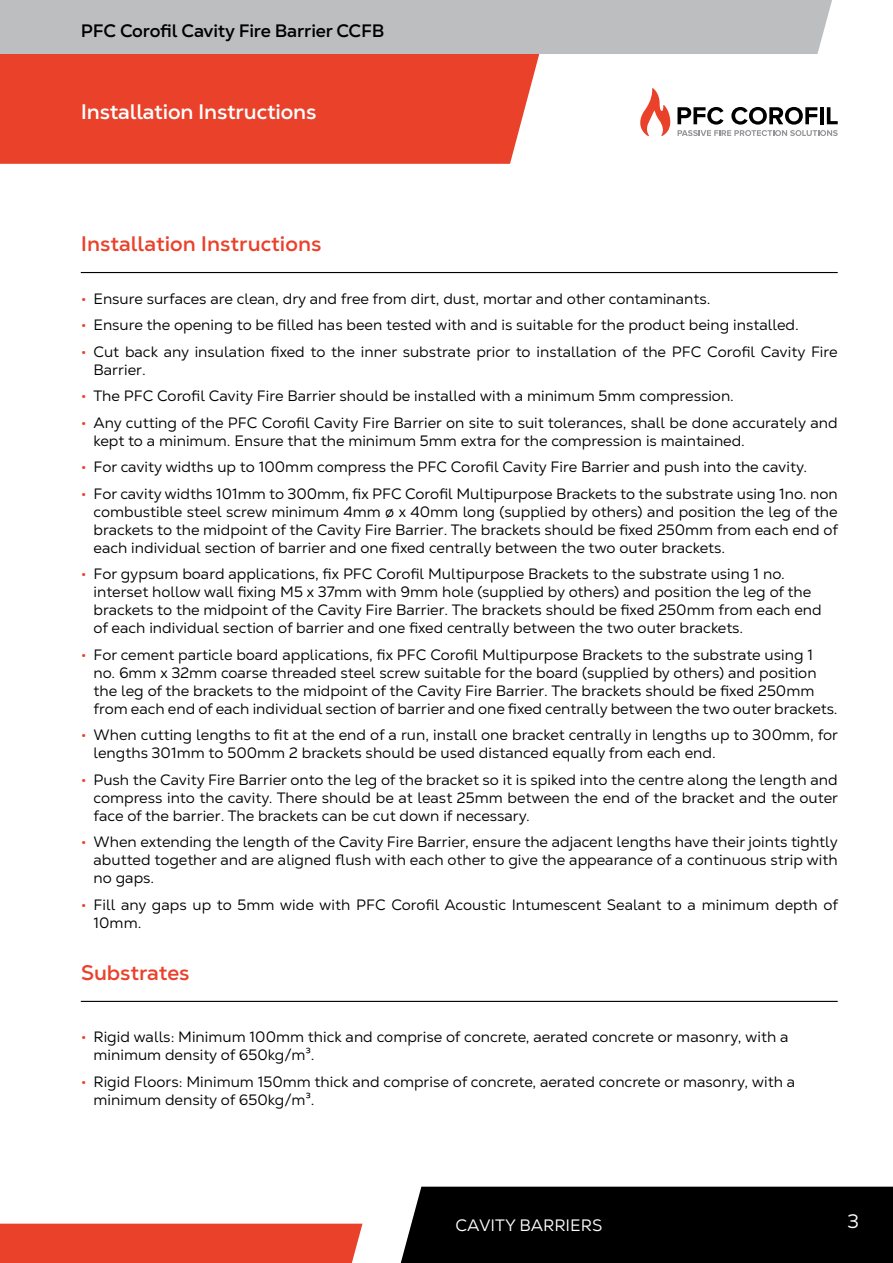
<style>
.page{position:relative;width:893px;height:1263px;background:#fff}
.page>*{position:absolute;margin:0;border:0;box-sizing:border-box;transform-origin:0 0}
.t1{font:700 21px "Nexa Text";color:#ea412a}
.t2{font:700 21px "Nexa Text";letter-spacing:-.01em;color:#fff}
.t3{font:19.5px "Nexa Text";color:#fff}
.t4{font:700 18px "Nexa Text";letter-spacing:-.01em;color:#000}
.t5{font:16.5px "Nexa Text";color:#fff}
.t6{font:15px/18px "Nexa Text";color:#000}
.s1{color:#ea412a}
</style>
<div class="page">
<div style="left:0;top:1224px;width:362px;height:39px;background:#ea412a"></div>
<svg style="left:640px;top:88px;width:30px;height:48px"></svg>
<svg style="left:677px;top:107px;width:161px;height:29px"></svg>
<hr style="left:81px;top:272px;width:757px;height:1px;background:#000">
<hr style="left:81px;top:1001px;width:757px;height:1px;background:#000">
<div style="left:0;top:54px;width:540px;height:110px;background:#ea412a"></div>
<div style="left:0;top:0;width:832px;height:54px;background:#bcbec0"></div>
<div style="left:401px;top:1187px;width:492px;height:76px;background:#000"></div>
<p class="t4" style="left:81px;top:20px;width:305px">PFC Corofil Cavity Fire Barrier CCFB</p>
<h1 class="t2" style="left:81px;top:98px;width:237px">Installation Instructions</h1>
<h1 class="t1" style="left:81px;top:230px;width:242px">Installation Instructions</h1>
<p class="t6" style="left:81px;top:289px;width:631px"><span class="s1">•</span> Ensure surfaces are clean, dry and free from dirt, dust, mortar and other contaminants.</p>
<p class="t6" style="left:81px;top:316px;width:719px"><span class="s1">•</span> Ensure the opening to be filled has been tested with and is suitable for the product being installed.</p>
<p class="t6" style="left:94px;top:342px;width:746px;text-indent:-13px"><span class="s1">•</span> Cut back any insulation fixed to the inner substrate prior to installation of the PFC Corofil Cavity Fire<br>Barrier.</p>
<p class="t6" style="left:81px;top:387px;width:655px"><span class="s1">•</span> The PFC Corofil Cavity Fire Barrier should be installed with a minimum 5mm compression.</p>
<p class="t6" style="left:94px;top:413px;width:746px;text-indent:-13px"><span class="s1">•</span> Any cutting of the PFC Corofil Cavity Fire Barrier on site to suit tolerances, shall be done accurately and kept to a minimum. Ensure that the minimum 5mm extra for the compression is maintained.</p>
<p class="t6" style="left:81px;top:458px;width:728px"><span class="s1">•</span> For cavity widths up to 100mm compress the PFC Corofil Cavity Fire Barrier and push into the cavity.</p>
<p class="t6" style="left:94px;top:484px;width:746px;text-align:justify;text-indent:-13px"><span class="s1">•</span> For cavity widths 101mm to 300mm, fix PFC Corofil Multipurpose Brackets to the substrate using 1no. non combustible steel screw minimum 4mm ø x 40mm long (supplied by others) and position the leg of the brackets to the midpoint of the Cavity Fire Barrier. The brackets should be fixed 250mm from each end of each individual section of barrier and one fixed centrally between the two outer brackets.</p>
<p class="t6" style="left:94px;top:565px;width:730px;text-indent:-13px"><span class="s1">•</span> For gypsum board applications, fix PFC Corofil Multipurpose Brackets to the substrate using 1 no. interset hollow wall fixing M5 x 37mm with 9mm hole (supplied by others) and position the leg of the brackets to the midpoint of the Cavity Fire Barrier. The brackets should be fixed 250mm from each end of each individual section of barrier and one fixed centrally between the two outer brackets.</p>
<p class="t6" style="left:94px;top:645px;width:746px;text-indent:-13px"><span class="s1">•</span> For cement particle board applications, fix PFC Corofil Multipurpose Brackets to the substrate using 1 no. 6mm x 32mm coarse threaded steel screw suitable for the board (supplied by others) and position the leg of the brackets to the midpoint of the Cavity Fire Barrier. The brackets should be fixed 250mm from each end of each individual section of barrier and one fixed centrally between the two outer brackets.</p>
<p class="t6" style="left:94px;top:726px;width:746px;text-indent:-13px"><span class="s1">•</span> When cutting lengths to fit at the end of a run, install one bracket centrally in lengths up to 300mm, for lengths 301mm to 500mm 2 brackets should be used distanced equally from each end.</p>
<p class="t6" style="left:94px;top:770px;width:746px;text-align:justify;text-indent:-13px"><span class="s1">•</span> Push the Cavity Fire Barrier onto the leg of the bracket so it is spiked into the centre along the length and compress into the cavity. There should be at least 25mm between the end of the bracket and the outer face of the barrier. The brackets can be cut down if necessary.</p>
<p class="t6" style="left:94px;top:833px;width:746px;text-align:justify;text-indent:-13px"><span class="s1">•</span> When extending the length of the Cavity Fire Barrier, ensure the adjacent lengths have their joints tightly abutted together and are aligned flush with each other to give the appearance of a continuous strip with no gaps.</p>
<p class="t6" style="left:94px;top:895px;width:746px;text-indent:-13px"><span class="s1">•</span> Fill any gaps up to 5mm wide with PFC Corofil Acoustic Intumescent Sealant to a minimum depth of<br>10mm.</p>
<h1 class="t1" style="left:81px;top:959px;width:110px">Substrates</h1>
<p class="t6" style="left:94px;top:1028px;width:696px;text-indent:-13px"><span class="s1">•</span> Rigid walls: Minimum 100mm thick and comprise of concrete, aerated concrete or masonry, with a minimum density of 650kg/m³.</p>
<p class="t6" style="left:94px;top:1072px;width:703px;text-indent:-13px"><span class="s1">•</span> Rigid Floors: Minimum 150mm thick and comprise of concrete, aerated concrete or masonry, with a minimum density of 650kg/m³.</p>
<p class="t5" style="left:455px;top:1215px;width:148px">CAVITY BARRIERS</p>
<h2 class="t3" style="left:848px;top:1209px;width:13px">3</h2>
</div>
